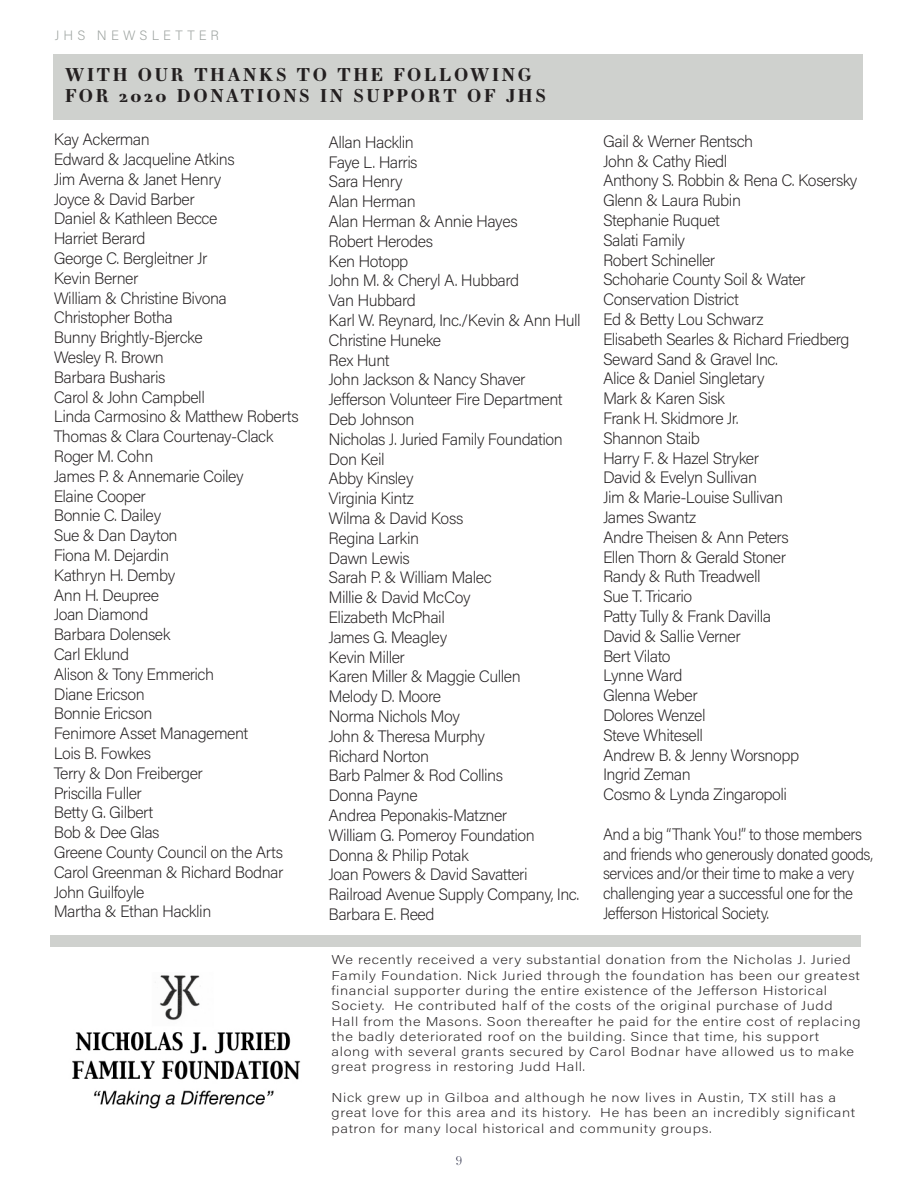
<style>
.page{position:relative;width:918px;height:1188px;background:#fff}
.page>*{position:absolute;margin:0;border:0;box-sizing:border-box;transform-origin:0 0}
.Main_Heading_2_-_Lef{font:700 18px "Essonnes Text";letter-spacing:.15em;color:#231f20}
.Body_Text_-_Left_Jus{font:200 16.5px/19.8px "Acumin Pro";letter-spacing:-.03em;color:#231f20}
.Body_Text_-_Left_Jus-2{font:200 16.5px/19.8px "Acumin Pro";letter-spacing:-.03em;color:#231f20;scale:.95 1}
.t1{font:200 13.5px "Acumin Pro";letter-spacing:.3em;color:#9aa09d}
.Body_Text_-_Left_Jus-3{font:200 12.75px/15.3px "Acumin Pro";letter-spacing:.04em;color:#231f20;scale:1.18 1}
.t2{font:300 12px "Essonnes Display";color:#0c0f2c}
</style>
<div class="page">
<div style="left:53px;top:54px;width:810px;height:66px;background:#cfd1ce"></div>
<img style="left:72px;top:975px;width:229px;height:134px">
<div style="left:51px;top:935px;width:810px;height:12px;background:#cfd1ce"></div>
<p class="t1" style="left:55px;top:26px;width:166px">JHS NEWSLETTER</p>
<p class="Main_Heading_2_-_Lef" style="left:65px;top:61px;width:468px">WITH OUR THANKS TO THE FOLLOWING</p>
<p class="Main_Heading_2_-_Lef" style="left:65px;top:83px;width:482px">FOR 2020 DONATIONS IN SUPPORT OF JHS</p>
<p class="Body_Text_-_Left_Jus" style="left:54px;top:129px;width:98px">Kay Ackerman</p>
<p class="Body_Text_-_Left_Jus" style="left:54px;top:149px;width:183px">Edward &amp; Jacqueline Atkins<br>Jim Averna &amp; Janet Henry<br>Joyce &amp; David Barber<br>Daniel &amp; Kathleen Becce<br>Harriet Berard<br>George C. Bergleitner Jr<br>Kevin Berner<br>William &amp; Christine Bivona<br>Christopher Botha<br>Bunny Brightly-Bjercke<br>Wesley R. Brown<br>Barbara Busharis<br>Carol &amp; John Campbell</p>
<p class="Body_Text_-_Left_Jus" style="left:54px;top:406px;width:247px">Linda Carmosino &amp; Matthew Roberts<br>Thomas &amp; Clara Courtenay-Clack</p>
<p class="Body_Text_-_Left_Jus" style="left:54px;top:446px;width:192px">Roger M. Cohn<br>James P. &amp; Annemarie Coiley<br>Elaine Cooper<br>Bonnie C. Dailey<br>Sue &amp; Dan Dayton<br>Fiona M. Dejardin<br>Kathryn H. Demby<br>Ann H. Deupree</p>
<p class="Body_Text_-_Left_Jus" style="left:54px;top:604px;width:162px">Joan Diamond<br>Barbara Dolensek<br>Carl Eklund<br>Alison &amp; Tony Emmerich</p>
<p class="Body_Text_-_Left_Jus" style="left:54px;top:683px;width:196px">Diane Ericson<br>Bonnie Ericson<br>Fenimore Asset Management</p>
<p class="Body_Text_-_Left_Jus" style="left:54px;top:743px;width:99px">Lois B. Fowkes</p>
<p class="Body_Text_-_Left_Jus" style="left:54px;top:762px;width:151px">Terry &amp; Don Freiberger<br>Priscilla Fuller<br>Betty G. Gilbert</p>
<p class="Body_Text_-_Left_Jus" style="left:54px;top:822px;width:231px">Bob &amp; Dee Glas<br>Greene County Council on the Arts</p>
<p class="Body_Text_-_Left_Jus" style="left:54px;top:861px;width:231px">Carol Greenman &amp; Richard Bodnar</p>
<p class="Body_Text_-_Left_Jus" style="left:54px;top:881px;width:159px">John Guilfoyle<br>Martha &amp; Ethan Hacklin</p>
<p class="Body_Text_-_Left_Jus" style="left:603px;top:131px;width:152px">Gail &amp; Werner Rentsch</p>
<p class="Body_Text_-_Left_Jus" style="left:603px;top:150px;width:126px">John &amp; Cathy Riedl</p>
<p class="Body_Text_-_Left_Jus" style="left:603px;top:170px;width:256px">Anthony S. Robbin &amp; Rena C. Kosersky<br>Glenn &amp; Laura Rubin<br>Stephanie Ruquet</p>
<p class="Body_Text_-_Left_Jus" style="left:603px;top:230px;width:84px">Salati Family</p>
<p class="Body_Text_-_Left_Jus" style="left:603px;top:249px;width:114px">Robert Schineller</p>
<p class="Body_Text_-_Left_Jus" style="left:603px;top:269px;width:204px">Schoharie County Soil &amp; Water<br>Conservation District</p>
<p class="Body_Text_-_Left_Jus" style="left:603px;top:309px;width:162px">Ed &amp; Betty Lou Schwarz</p>
<p class="Body_Text_-_Left_Jus" style="left:603px;top:329px;width:248px">Elisabeth Searles &amp; Richard Friedberg<br>Seward Sand &amp; Gravel Inc.<br>Alice &amp; Daniel Singletary</p>
<p class="Body_Text_-_Left_Jus" style="left:603px;top:388px;width:124px">Mark &amp; Karen Sisk</p>
<p class="Body_Text_-_Left_Jus" style="left:603px;top:408px;width:137px">Frank H. Skidmore Jr.</p>
<p class="Body_Text_-_Left_Jus" style="left:603px;top:428px;width:98px">Shannon Staib</p>
<p class="Body_Text_-_Left_Jus" style="left:603px;top:447px;width:158px">Harry F. &amp; Hazel Stryker</p>
<p class="Body_Text_-_Left_Jus" style="left:603px;top:467px;width:156px">David &amp; Evelyn Sullivan</p>
<p class="Body_Text_-_Left_Jus" style="left:603px;top:487px;width:187px">Jim &amp; Marie-Louise Sullivan<br>James Swantz<br>Andre Theisen &amp; Ann Peters</p>
<p class="Body_Text_-_Left_Jus" style="left:603px;top:546px;width:185px">Ellen Thorn &amp; Gerald Stoner<br>Randy &amp; Ruth Treadwell</p>
<p class="Body_Text_-_Left_Jus" style="left:603px;top:586px;width:170px">Sue T. Tricario<br>Patty Tully &amp; Frank Davilla</p>
<p class="Body_Text_-_Left_Jus" style="left:603px;top:626px;width:139px">David &amp; Sallie Verner<br>Bert Vilato<br>Lynne Ward<br>Glenna Weber<br>Dolores Wenzel</p>
<p class="Body_Text_-_Left_Jus" style="left:603px;top:725px;width:102px">Steve Whitesell</p>
<p class="Body_Text_-_Left_Jus" style="left:603px;top:744px;width:198px">Andrew B. &amp; Jenny Worsnopp</p>
<p class="Body_Text_-_Left_Jus" style="left:603px;top:764px;width:186px">Ingrid Zeman<br>Cosmo &amp; Lynda Zingaropoli</p>
<p class="Body_Text_-_Left_Jus-2" style="left:603px;top:824px;width:286px">And a big “Thank You!” to those members and friends who generously donated goods, services and/or their time to make a very challenging year a successful one for the Jefferson Historical Society.</p>
<p class="Body_Text_-_Left_Jus-3" style="left:332px;top:952px;width:450px">We recently received a very substantial donation from the Nicholas J. Juried Family Foundation. Nick Juried through the foundation has been our greatest financial supporter during the entire existence of the Jefferson Historical Society. He contributed half of the costs of the original purchase of Judd Hall from the Masons. Soon thereafter he paid for the entire cost of replacing the badly deteriorated roof on the building. Since that time, his support<br>along with several grants secured by Carol Bodnar have allowed us to make great progress in restoring Judd Hall.</p>
<p class="Body_Text_-_Left_Jus-3" style="left:332px;top:1089px;width:445px">Nick grew up in Gilboa and although he now lives in Austin, TX still has a great love for this area and its history. He has been an incredibly significant patron for many local historical and community groups.</p>
<p class="Body_Text_-_Left_Jus" style="left:328px;top:131px;width:91px">Allan Hacklin<br>Faye L. Harris</p>
<p class="Body_Text_-_Left_Jus" style="left:328px;top:171px;width:191px">Sara Henry<br>Alan Herman<br>Alan Herman &amp; Annie Hayes<br>Robert Herodes</p>
<p class="Body_Text_-_Left_Jus" style="left:328px;top:250px;width:254px">Ken Hotopp<br>John M. &amp; Cheryl A. Hubbard<br>Van Hubbard<br>Karl W. Reynard, Inc./Kevin &amp; Ann Hull<br>Christine Huneke</p>
<p class="Body_Text_-_Left_Jus" style="left:328px;top:349px;width:63px">Rex Hunt</p>
<p class="Body_Text_-_Left_Jus" style="left:328px;top:369px;width:199px">John Jackson &amp; Nancy Shaver</p>
<p class="Body_Text_-_Left_Jus" style="left:328px;top:389px;width:236px">Jefferson Volunteer Fire Department</p>
<p class="Body_Text_-_Left_Jus" style="left:328px;top:409px;width:88px">Deb Johnson</p>
<p class="Body_Text_-_Left_Jus" style="left:328px;top:428px;width:236px">Nicholas J. Juried Family Foundation<br>Don Keil<br>Abby Kinsley</p>
<p class="Body_Text_-_Left_Jus" style="left:328px;top:488px;width:87px">Virginia Kintz</p>
<p class="Body_Text_-_Left_Jus" style="left:328px;top:508px;width:165px">Wilma &amp; David Koss<br>Regina Larkin<br>Dawn Lewis<br>Sarah P. &amp; William Malec</p>
<p class="Body_Text_-_Left_Jus" style="left:328px;top:587px;width:144px">Millie &amp; David McCoy<br>Elizabeth McPhail<br>James G. Meagley<br>Kevin Miller</p>
<p class="Body_Text_-_Left_Jus" style="left:328px;top:666px;width:194px">Karen Miller &amp; Maggie Cullen</p>
<p class="Body_Text_-_Left_Jus" style="left:328px;top:686px;width:158px">Melody D. Moore<br>Norma Nichols Moy<br>John &amp; Theresa Murphy</p>
<p class="Body_Text_-_Left_Jus" style="left:328px;top:745px;width:102px">Richard Norton</p>
<p class="Body_Text_-_Left_Jus" style="left:328px;top:765px;width:176px">Barb Palmer &amp; Rod Collins</p>
<p class="Body_Text_-_Left_Jus" style="left:328px;top:785px;width:180px">Donna Payne<br>Andrea Peponakis-Matzner</p>
<p class="Body_Text_-_Left_Jus" style="left:328px;top:824px;width:208px">William G. Pomeroy Foundation</p>
<p class="Body_Text_-_Left_Jus" style="left:328px;top:844px;width:201px">Donna &amp; Philip Potak<br>Joan Powers &amp; David Savatteri</p>
<p class="Body_Text_-_Left_Jus" style="left:328px;top:884px;width:252px">Railroad Avenue Supply Company, Inc.</p>
<p class="Body_Text_-_Left_Jus" style="left:328px;top:904px;width:108px">Barbara E. Reed</p>
<p class="t2" style="left:456px;top:1152px;width:8px">9</p>
</div>
